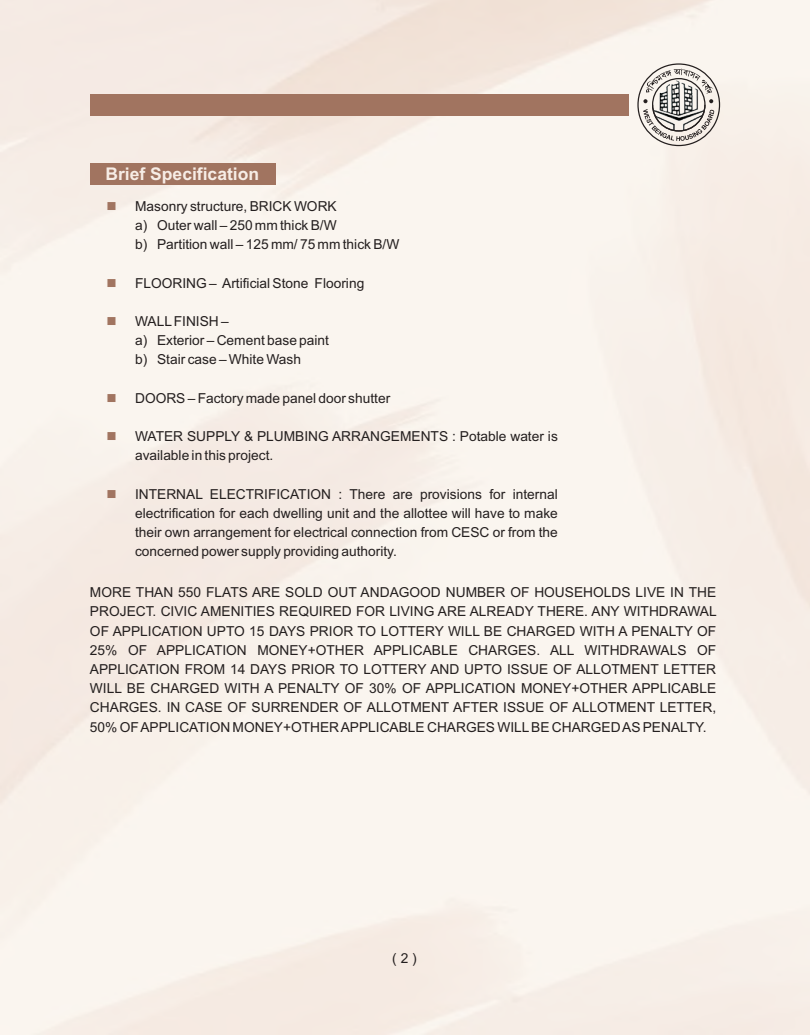
<style>
.page{position:relative;width:810px;height:1035px;background:#fff}
.page>*{position:absolute;margin:0;border:0;box-sizing:border-box;transform-origin:0 0}
.t1{font:700 17.5px "Arial";color:#f7ede6}
.t2{font:13.75px/19.2px "Arial";color:#241f1f}
.t3{font:13.75px "Wingdings";color:#a17460}
</style>
<div class="page">
<img style="left:0;top:0;width:810px;height:1035px">
<div style="left:90px;top:94px;width:539px;height:21px;background:#a17460"></div>
<div style="left:637px;top:63px;width:83px;height:83px;border:1px solid #241f1f;border-radius:50%"></div>
<svg style="left:643px;top:68px;width:71px;height:73px"></svg>
<div style="left:90px;top:163px;width:186px;height:21px;background:#a17460"></div>
<p class="t1" style="left:106px;top:167px;width:155px">Brief Specification</p>
<p class="t3" style="left:107px;top:200px;width:63px">■</p>
<p class="t3" style="left:107px;top:277px;width:63px">■</p>
<p class="t3" style="left:107px;top:315px;width:63px">■</p>
<p class="t3" style="left:107px;top:392px;width:63px">■</p>
<p class="t3" style="left:107px;top:431px;width:63px">■</p>
<p class="t3" style="left:107px;top:488px;width:63px">■</p>
<p class="t2" style="left:135px;top:198px;width:266px">Masonry structure, BRICK WORK<br>a) Outer wall – 250 mm thick B/W<br>b) Partition wall – 125 mm/ 75 mm thick B/W</p>
<p class="t2" style="left:135px;top:274px;width:231px">FLOORING – Artificial Stone Flooring</p>
<p class="t2" style="left:135px;top:313px;width:196px">WALLFINISH –<br>a) Exterior – Cement base paint b) Stair case – White Wash</p>
<p class="t2" style="left:135px;top:390px;width:257px">DOORS – Factory made panel door shutter</p>
<p class="t2" style="left:135px;top:428px;width:424px">WATER SUPPLY &amp; PLUMBING ARRANGEMENTS : Potable water is available in this project.</p>
<p class="t2" style="left:135px;top:486px;width:424px;text-align:justify">INTERNAL ELECTRIFICATION : There are provisions for internal electrification for each dwelling unit and the allottee will have to make their own arrangement for electrical connection from CESC or from the concerned power supply providing authority.</p>
<p class="t2" style="left:90px;top:584px;width:628px;text-align:justify">MORE THAN 550 FLATS ARE SOLD OUT ANDAGOOD NUMBER OF HOUSEHOLDS LIVE IN THE PROJECT. CIVIC AMENITIES REQUIRED FOR LIVING ARE ALREADY THERE. ANY WITHDRAWAL OF APPLICATION UPTO 15 DAYS PRIOR TO LOTTERY WILL BE CHARGED WITH A PENALTY OF 25% OF APPLICATION MONEY+OTHER APPLICABLE CHARGES. ALL WITHDRAWALS OF APPLICATION FROM 14 DAYS PRIOR TO LOTTERY AND UPTO ISSUE OF ALLOTMENT LETTER WILL BE CHARGED WITH A PENALTY OF 30% OF APPLICATION MONEY+OTHER APPLICABLE CHARGES. IN CASE OF SURRENDER OF ALLOTMENT AFTER ISSUE OF ALLOTMENT LETTER, 50% OF APPLICATION MONEY+OTHER APPLICABLE CHARGES WILLBE CHARGED AS PENALTY.</p>
<p class="t2" style="left:392px;top:950px;width:26px">( 2 )</p>
</div>
